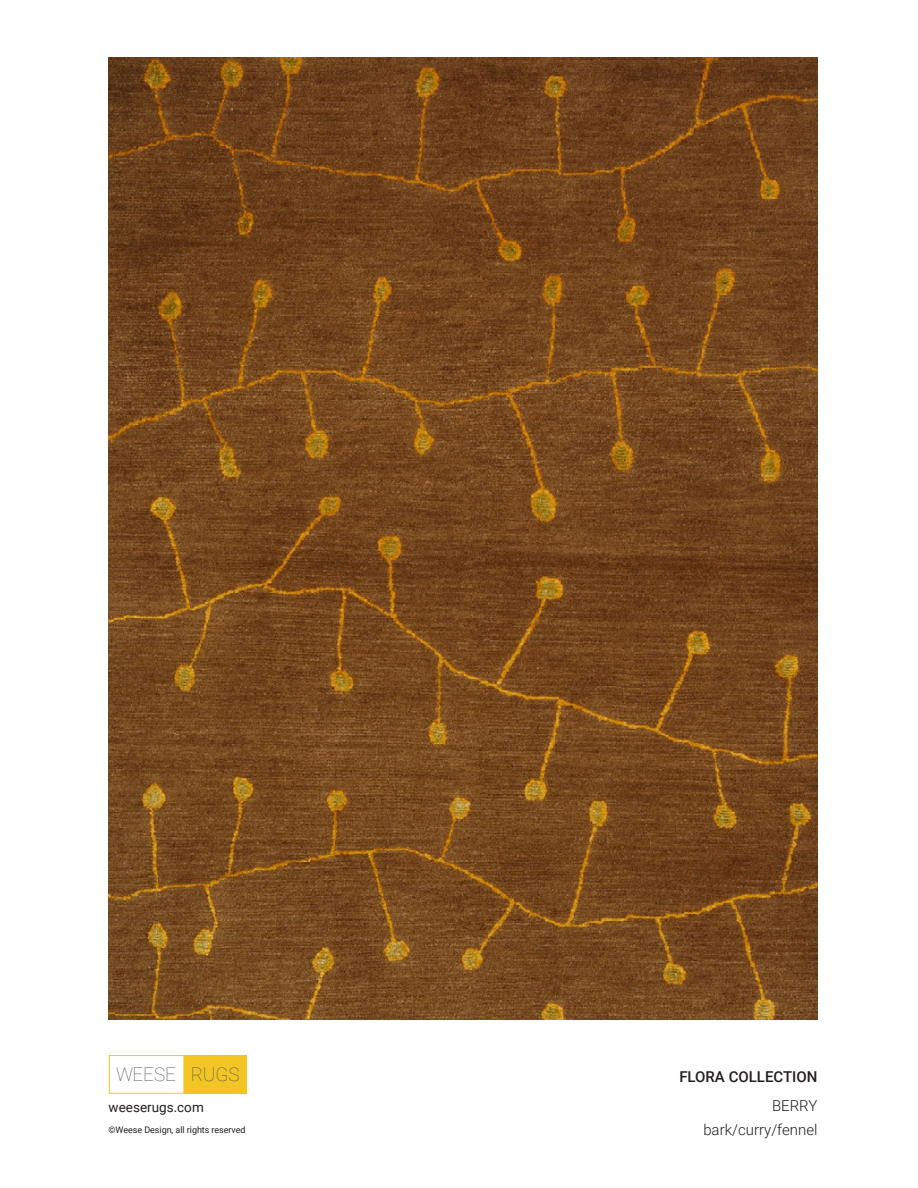
<style>
.page{position:relative;width:918px;height:1188px;background:#fff}
.page>*{position:absolute;margin:0;border:0;box-sizing:border-box;transform-origin:0 0}
.t1{font:100 18.9px "Roboto";color:#57585a}
.t2{font:300 15px "Roboto";color:#231f20}
.t3{font:500 15px "Roboto";color:#231f20}
.t4{font:13.5px "Roboto";color:#231f20}
.t5{font:9px "Roboto";letter-spacing:-.005em;color:#231f20}
</style>
<div class="page">
<img style="left:109px;top:57px;width:708px;height:963px">
<div style="left:184px;top:1055px;width:63px;height:38px;background:#f2c524"></div>
<div style="left:109px;top:1055px;width:75px;height:38px;border:1px solid #f2c524"></div>
<p class="t1" style="left:116px;top:1061px;width:125px">WEESE RUGS</p>
<p class="t4" style="left:109px;top:1098px;width:97px">weeserugs.com</p>
<p class="t5" style="left:109px;top:1124px;width:139px">©Weese Design, all rights reserved</p>
<p class="t3" style="left:679px;top:1066px;width:140px">FLORA COLLECTION</p>
<p class="t2" style="left:772px;top:1095px;width:47px">BERRY</p>
<p class="t2" style="left:703px;top:1119px;width:116px">bark/curry/fennel</p>
</div>
